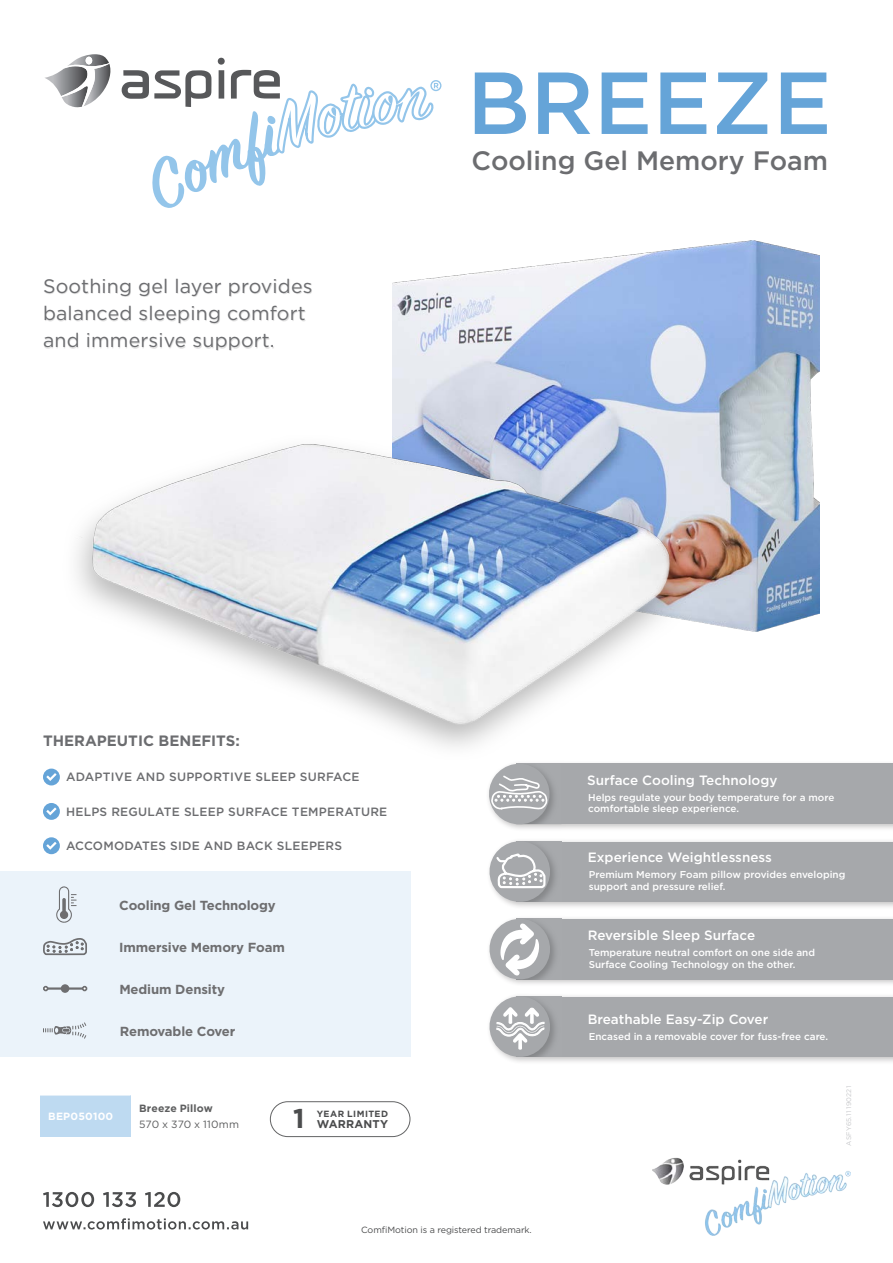
<style>
.page{position:relative;width:893px;height:1263px;background:#fff}
.page>*{position:absolute;margin:0;border:0;box-sizing:border-box;transform-origin:0 0}
.t1{font:500 87.75px "Gotham";color:#65a4d8}
.body_type{font:700 27.15px "Gotham";color:#4b4c4d}
.t2{font:500 26.55px "Gotham";color:#6c6d70}
.t3{font:19.5px/27px "Gotham";letter-spacing:.01em;color:#6c6d70}
.t4{font:700 15px "Gotham";color:#6c6d70}
.t5{font:500 13.5px "Gotham";color:#fff}
.t6{font:700 13.2px "Gotham";letter-spacing:-.01em;color:#6e6e70}
.t7{font:500 12px "Gotham";letter-spacing:.02em;color:#6c6d70}
.body_type-2{font:700 11.25px "Gotham";letter-spacing:.01em;color:#4b4c4d}
.t8{font:10.5px "Gotham";letter-spacing:.01em;color:#4b4c4d}
.t9{font:700 10.5px "Gotham";letter-spacing:.01em;color:#4b4c4d}
.t10{font:700 10.5px "Gotham";letter-spacing:.02em;color:#fff}
.t11{font:500 9.9px/11.9px "Gotham";color:#fff}
.t12{font:9px "Gotham";letter-spacing:-.01em;color:#4b4c4d}
.body_type-3{font:700 9px "Gotham";letter-spacing:.05em;color:#4b4c4d}
.t13{font:6.6px "Gotham";letter-spacing:.03em;color:#bcbdc0}
</style>
<div class="page">
<svg style="left:43px;top:1218px;width:205px;height:11px"></svg>
<svg style="left:43px;top:1192px;width:137px;height:15px"></svg>
<img style="left:393px;top:241px;width:427px;height:390px">
<img style="left:76px;top:403px;width:619px;height:344px">
<img style="left:652px;top:1157px;width:199px;height:78px">
<svg style="left:45px;top:54px;width:66px;height:54px"></svg>
<div style="left:86px;top:57px;width:6px;height:7px;background:#fff;border-radius:50%"></div>
<div style="left:430px;top:80px;width:11px;height:11px;border:1px solid #93c5ea;border-radius:50%"></div>
<svg style="left:122px;top:58px;width:317px;height:150px"></svg>
<div style="left:486px;top:838px;width:407px;height:71px;background:#231f20;opacity:.26"></div>
<div style="left:517px;top:842px;width:376px;height:60px;background:#a6a8ab"></div>
<img style="left:554px;top:869px;width:1px;height:12px">
<svg style="left:486px;top:838px;width:68px;height:68px"></svg>
<div style="left:486px;top:915px;width:407px;height:72px;background:#231f20;opacity:.26"></div>
<div style="left:517px;top:919px;width:376px;height:60px;background:#a6a8ab"></div>
<svg style="left:486px;top:915px;width:68px;height:68px"></svg>
<div style="left:486px;top:993px;width:407px;height:71px;background:#231f20;opacity:.26"></div>
<div style="left:517px;top:997px;width:376px;height:60px;background:#a6a8ab"></div>
<img style="left:554px;top:1024px;width:1px;height:12px">
<svg style="left:486px;top:993px;width:68px;height:68px"></svg>
<div style="left:486px;top:760px;width:407px;height:72px;background:#231f20;opacity:.26"></div>
<div style="left:516px;top:764px;width:377px;height:60px;background:#a6a8ab"></div>
<svg style="left:486px;top:760px;width:68px;height:68px"></svg>
<div style="left:44px;top:279px;width:268px;height:72px;background:#231f20;opacity:.15"></div>
<div style="left:0;top:871px;width:410px;height:186px;background:#ebf3fa"></div>
<div style="left:40px;top:1095px;width:91px;height:42px;background:#bedaf1"></div>
<hr style="left:40px;top:1095px;width:91px;height:1px;background:#fff">
<svg style="left:42px;top:937px;width:46px;height:19px"></svg>
<svg style="left:56px;top:886px;width:21px;height:37px"></svg>
<hr style="left:43px;top:987px;width:43px;height:3px;background:#6e6e70">
<svg style="left:43px;top:986px;width:5px;height:5px"></svg>
<svg style="left:82px;top:986px;width:5px;height:5px"></svg>
<div style="left:61px;top:984px;width:8px;height:9px;border:2px solid #6e6e70;border-radius:50%"></div>
<svg style="left:43px;top:1022px;width:43px;height:17px"></svg>
<div style="left:270px;top:1101px;width:140px;height:36px;border:1px solid #4b4c4d;border-radius:17px"></div>
<svg style="left:43px;top:768px;width:17px;height:17px"></svg>
<svg style="left:43px;top:803px;width:17px;height:17px"></svg>
<svg style="left:43px;top:837px;width:17px;height:17px"></svg>
<p class="t3" style="left:43px;top:272px;width:271px">Soothing gel layer provides balanced sleeping comfort</p>
<p class="t3" style="left:43px;top:326px;width:233px">and immersive support.</p>
<p class="t1" style="left:467px;top:53px;width:366px">BREEZE</p>
<p class="t2" style="left:472px;top:146px;width:358px">Cooling Gel Memory Foam</p>
<p class="t4" style="left:43px;top:731px;width:198px">THERAPEUTIC BENEFITS:</p>
<p class="t7" style="left:66px;top:770px;width:295px">ADAPTIVE AND SUPPORTIVE SLEEP SURFACE</p>
<p class="t7" style="left:66px;top:805px;width:323px">HELPS REGULATE SLEEP SURFACE TEMPERATURE</p>
<p class="t7" style="left:66px;top:839px;width:278px">ACCOMODATES SIDE AND BACK SLEEPERS</p>
<p class="t6" style="left:119px;top:896px;width:158px">Cooling Gel Technology</p>
<p class="t6" style="left:119px;top:938px;width:167px">Immersive Memory Foam</p>
<p class="t6" style="left:119px;top:980px;width:107px">Medium Density</p>
<p class="t6" style="left:120px;top:1022px;width:117px">Removable Cover</p>
<p class="t10" style="left:48px;top:1109px;width:66px">BEP050100</p>
<p class="t9" style="left:139px;top:1101px;width:75px">Breeze Pillow</p>
<p class="t8" style="left:139px;top:1118px;width:101px">570 x 370 x 110mm</p>
<p class="body_type" style="left:293px;top:1101px;width:13px">1</p>
<p class="body_type-3" style="left:317px;top:1107px;width:73px">YEAR LIMITED</p>
<p class="body_type-2" style="left:317px;top:1117px;width:73px">WARRANTY</p>
<p class="t5" style="left:587px;top:772px;width:192px">Surface Cooling Technology</p>
<p class="t11" style="left:588px;top:791px;width:248px">Helps regulate your body temperature for a more comfortable sleep experience.</p>
<p class="t5" style="left:588px;top:850px;width:186px">Experience Weightlessness</p>
<p class="t11" style="left:589px;top:868px;width:258px">Premium Memory Foam pillow provides enveloping support and pressure relief.</p>
<p class="t5" style="left:588px;top:928px;width:169px">Reversible Sleep Surface</p>
<p class="t11" style="left:589px;top:946px;width:228px">Temperature neutral comfort on one side and<br>Surface Cooling Technology on the other.</p>
<p class="t5" style="left:588px;top:1011px;width:182px">Breathable Easy-Zip Cover</p>
<p class="t11" style="left:589px;top:1030px;width:241px">Encased in a removable cover for fuss-free care.</p>
<p class="t13" style="left:844px;top:1146px;width:61px;rotate:-90deg">ASFY65.11 190221</p>
<p class="t12" style="left:361px;top:1224px;width:172px">ComfiMotion is a registered trademark.</p>
</div>
